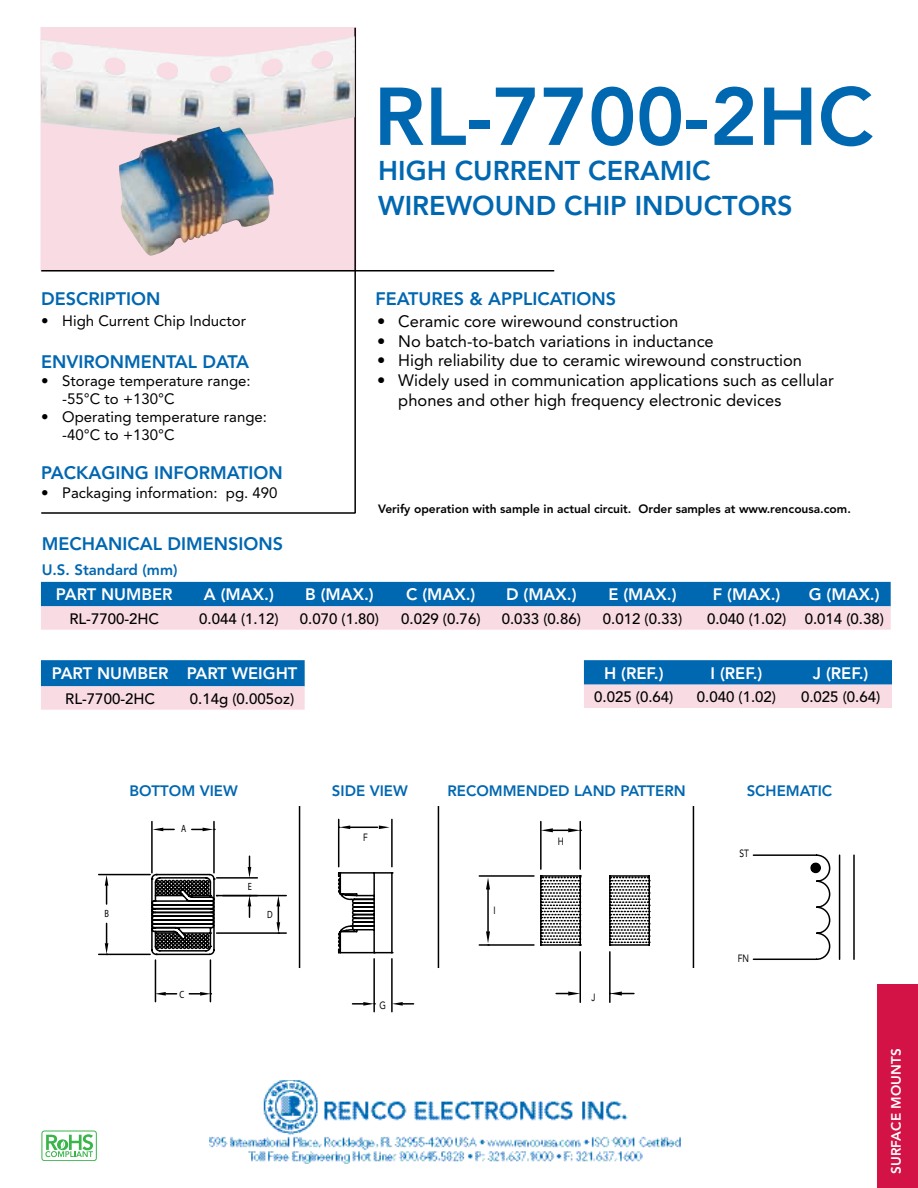
<style>
.page{position:relative;width:918px;height:1188px;background:#fff}
.page>*{position:absolute;margin:0;border:0;box-sizing:border-box;transform-origin:0 0}
.t1{font:800 81px "Avenir LT Std";color:#0067b1}
.t2{font:800 27px "Avenir LT Std";color:#0067b1}
.t3{font:800 18px "Avenir LT Std";color:#0067b1}
.t4{font:16.5px/19.8px "Avenir LT Std";color:#000}
.t5{font:800 16.5px "Avenir LT Std";color:#fff}
.t6{font:500 15px "Avenir LT Std";color:#000}
.t7{font:15px/18px "Avenir LT Std";color:#000}
.t8{font:800 15px "Avenir LT Std";color:#0067b1}
.t9{font:800 13.5px "Avenir LT Std";letter-spacing:.01em;color:#fff}
.t10{font:800 12px "Avenir LT Std";color:#000}
.t11{font:10.5px "Avenir";color:#000;scale:.8 1}
</style>
<div class="page">
<div style="left:877px;top:984px;width:41px;height:204px;background:#d31245"></div>
<img style="left:210px;top:1080px;width:471px;height:84px">
<svg style="left:45px;top:1134px;width:48px;height:23px"></svg>
<div style="left:42px;top:1131px;width:55px;height:30px;border:1px solid #39b54a;border-radius:3px"></div>
<div style="left:40px;top:27px;width:316px;height:245px;background:#f8dbe3;border:2px solid #f8dbe3"></div>
<hr style="left:41px;top:270px;width:513px;height:1px;background:#000">
<hr style="left:354px;top:28px;width:2px;height:485px;background:#000">
<hr style="left:41px;top:512px;width:315px;height:2px;background:#000">
<hr style="left:299px;top:806px;width:1px;height:162px;background:#000">
<hr style="left:438px;top:806px;width:1px;height:162px;background:#000">
<svg style="left:41px;top:660px;width:264px;height:50px;background:#779fc9"></svg>
<svg style="left:41px;top:582px;width:850px;height:48px;background:#7ba1ca"></svg>
<svg style="left:584px;top:660px;width:308px;height:48px;background:#7aa0c9"></svg>
<hr style="left:151px;top:822px;width:2px;height:51px;background:#000">
<hr style="left:213px;top:822px;width:2px;height:51px;background:#000">
<svg style="left:152px;top:828px;width:22px;height:3px"></svg>
<svg style="left:192px;top:828px;width:23px;height:3px"></svg>
<hr style="left:217px;top:877px;width:40px;height:2px;background:#000">
<hr style="left:217px;top:895px;width:40px;height:1px;background:#000">
<svg style="left:248px;top:856px;width:3px;height:22px"></svg>
<svg style="left:248px;top:896px;width:3px;height:21px"></svg>
<hr style="left:223px;top:895px;width:63px;height:1px;background:#000">
<hr style="left:217px;top:932px;width:69px;height:2px;background:#000">
<svg style="left:277px;top:896px;width:3px;height:38px"></svg>
<hr style="left:155px;top:960px;width:1px;height:42px;background:#000">
<hr style="left:210px;top:960px;width:1px;height:42px;background:#000">
<svg style="left:156px;top:992px;width:21px;height:4px"></svg>
<svg style="left:98px;top:873px;width:120px;height:83px"></svg>
<svg style="left:189px;top:992px;width:21px;height:4px"></svg>
<hr style="left:391px;top:959px;width:2px;height:53px;background:#000">
<hr style="left:373px;top:959px;width:2px;height:53px;background:#000">
<svg style="left:392px;top:1002px;width:22px;height:4px"></svg>
<svg style="left:338px;top:819px;width:55px;height:135px"></svg>
<svg style="left:352px;top:1002px;width:23px;height:4px"></svg>
<hr style="left:479px;top:875px;width:55px;height:2px;background:#000">
<hr style="left:479px;top:944px;width:55px;height:2px;background:#000">
<hr style="left:487px;top:889px;width:2px;height:42px;background:#000">
<svg style="left:486px;top:878px;width:4px;height:12px"></svg>
<svg style="left:486px;top:931px;width:4px;height:15px"></svg>
<hr style="left:580px;top:952px;width:1px;height:50px;background:#000">
<hr style="left:609px;top:952px;width:2px;height:50px;background:#000">
<svg style="left:556px;top:992px;width:24px;height:4px"></svg>
<svg style="left:540px;top:821px;width:110px;height:125px"></svg>
<svg style="left:610px;top:992px;width:24px;height:4px"></svg>
<img style="left:41px;top:36px;width:314px;height:102px">
<img style="left:118px;top:127px;width:156px;height:129px">
<hr style="left:693px;top:806px;width:1px;height:162px;background:#000">
<svg style="left:752px;top:854px;width:103px;height:106px"></svg>
<h1 class="t1" style="left:374px;top:69px;width:501px">RL-7700-2HC</h1>
<h2 class="t2" style="left:378px;top:155px;width:334px">HIGH CURRENT CERAMIC</h2>
<h2 class="t2" style="left:378px;top:189px;width:416px">WIREWOUND CHIP INDUCTORS</h2>
<p class="t3" style="left:41px;top:288px;width:121px">DESCRIPTION</p>
<p class="t3" style="left:375px;top:288px;width:242px">FEATURES &amp; APPLICATIONS</p>
<p class="t7" style="left:41px;top:312px;width:206px">• High Current Chip Inductor</p>
<p class="t3" style="left:41px;top:351px;width:210px">ENVIRONMENTAL DATA</p>
<p class="t7" style="left:62px;top:372px;width:190px;text-indent:-21px">• Storage temperature range: -55°C to +130°C</p>
<p class="t7" style="left:62px;top:408px;width:206px;text-indent:-21px">• Operating temperature range: -40°C to +130°C</p>
<p class="t3" style="left:41px;top:462px;width:243px">PACKAGING INFORMATION</p>
<p class="t7" style="left:41px;top:484px;width:238px">• Packaging information: pg. 490</p>
<p class="t4" style="left:377px;top:311px;width:303px">• Ceramic core wirewound construction</p>
<p class="t4" style="left:377px;top:331px;width:338px">• No batch-to-batch variations in inductance</p>
<p class="t4" style="left:377px;top:351px;width:426px">• High reliability due to ceramic wirewound construction</p>
<p class="t4" style="left:398px;top:371px;width:437px;text-indent:-21px">• Widely used in communication applications such as cellular phones and other high frequency electronic devices</p>
<p class="t10" style="left:378px;top:501px;width:474px">Verify operation with sample in actual circuit. Order samples at www.rencousa.com.</p>
<p class="t3" style="left:42px;top:533px;width:243px">MECHANICAL DIMENSIONS</p>
<p class="t8" style="left:42px;top:561px;width:137px">U.S. Standard (mm)</p>
<p class="t5" style="left:56px;top:585px;width:118px">PART NUMBER</p>
<p class="t5" style="left:204px;top:585px;width:71px">A (MAX.)</p>
<p class="t5" style="left:305px;top:585px;width:70px">B (MAX.)</p>
<p class="t5" style="left:406px;top:585px;width:71px">C (MAX.)</p>
<p class="t5" style="left:506px;top:585px;width:72px">D (MAX.)</p>
<p class="t5" style="left:608px;top:585px;width:70px">E (MAX.)</p>
<p class="t5" style="left:713px;top:585px;width:69px">F (MAX.)</p>
<p class="t5" style="left:809px;top:585px;width:72px">G (MAX.)</p>
<p class="t6" style="left:69px;top:610px;width:91px">RL-7700-2HC</p>
<p class="t6" style="left:199px;top:610px;width:81px">0.044 (1.12)</p>
<p class="t6" style="left:300px;top:610px;width:81px">0.070 (1.80)</p>
<p class="t6" style="left:401px;top:610px;width:81px">0.029 (0.76)</p>
<p class="t6" style="left:502px;top:610px;width:81px">0.033 (0.86)</p>
<p class="t6" style="left:603px;top:610px;width:81px">0.012 (0.33)</p>
<p class="t6" style="left:707px;top:610px;width:178px">0.040 (1.02) 0.014 (0.38)</p>
<p class="t5" style="left:52px;top:663px;width:247px">PART NUMBER PART WEIGHT</p>
<p class="t6" style="left:65px;top:690px;width:91px">RL-7700-2HC</p>
<p class="t6" style="left:190px;top:690px;width:106px">0.14g (0.005oz)</p>
<p class="t5" style="left:604px;top:663px;width:61px">H (REF.)</p>
<p class="t5" style="left:711px;top:663px;width:53px">I (REF.)</p>
<p class="t5" style="left:813px;top:663px;width:57px">J (REF.)</p>
<p class="t6" style="left:594px;top:688px;width:81px">0.025 (0.64)</p>
<p class="t6" style="left:697px;top:688px;width:81px">0.040 (1.02)</p>
<p class="t6" style="left:801px;top:688px;width:81px">0.025 (0.64)</p>
<p class="t11" style="left:105px;top:907px;width:7px">B</p>
<p class="t8" style="left:129px;top:782px;width:110px">BOTTOM VIEW</p>
<p class="t8" style="left:332px;top:782px;width:77px">SIDE VIEW</p>
<p class="t8" style="left:447px;top:782px;width:240px">RECOMMENDED LAND PATTERN</p>
<p class="t11" style="left:181px;top:822px;width:8px">A</p>
<p class="t11" style="left:248px;top:880px;width:7px">E</p>
<p class="t11" style="left:267px;top:908px;width:8px">D</p>
<p class="t11" style="left:363px;top:831px;width:7px">F</p>
<p class="t11" style="left:493px;top:904px;width:4px">I</p>
<p class="t11" style="left:558px;top:835px;width:9px">H</p>
<p class="t11" style="left:179px;top:988px;width:8px">C</p>
<p class="t11" style="left:379px;top:999px;width:10px">G</p>
<p class="t11" style="left:591px;top:991px;width:7px">J</p>
<p class="t8" style="left:747px;top:782px;width:87px">SCHEMATIC</p>
<p class="t11" style="left:739px;top:848px;width:13px">ST</p>
<p class="t11" style="left:738px;top:953px;width:16px">FN</p>
<p class="t9" style="left:888px;top:1174px;width:127px;rotate:-90deg">SURFACE MOUNTS</p>
</div>
